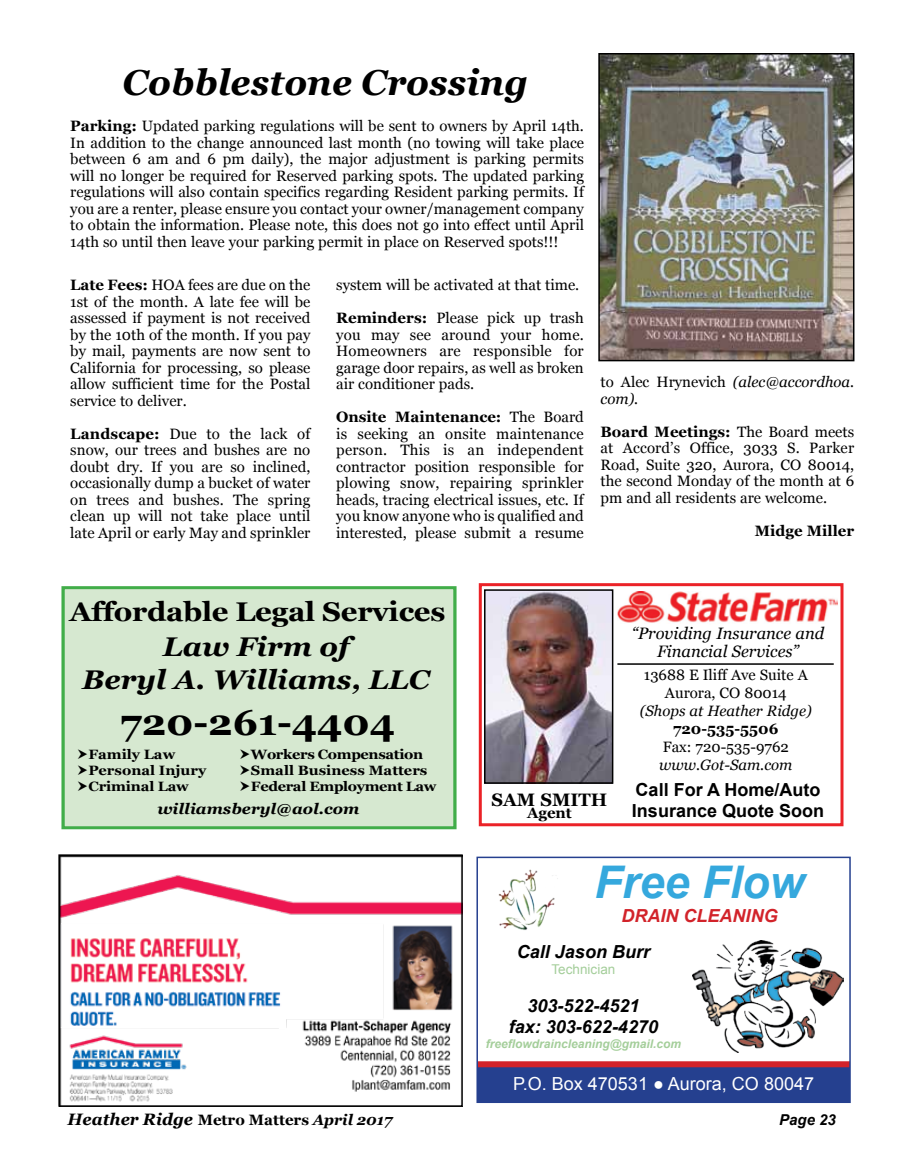
<style>
.page{position:relative;width:905px;height:1175px;background:#fff}
.page>*{position:absolute;margin:0;border:0;box-sizing:border-box;transform-origin:0 0}
.t1{font:italic 700 45px "Arial";color:#35a8dd}
.t2{font:italic 700 36px "Georgia";color:#000}
.t3{font:700 36px "Georgia";color:#000;scale:1.08 1}
.t4{font:italic 700 27px/32.4px "Georgia";color:#000;text-align:center;scale:1.08 1}
.t5{font:700 27px "Georgia";letter-spacing:-.01em;color:#000;scale:1.08 1}
.t6{font:italic 700 18px/21.6px "Arial";color:#000;text-align:center}
.t7{font:700 18px/21.6px "Arial";color:#000}
.t8{font:18px "Arial";color:#fff}
.t9{font:italic 700 18px "Arial";color:#d2232a}
.t10{font:700 18px "Georgia";color:#000}
.t11{font:italic 16.5px/18px "Georgia";color:#000;text-align:center}
.t12{font:italic 700 16.5px "Georgia";color:#000}
.t13{font:15px/16.5px "Georgia";color:#000;text-align:justify}
.t14{font:italic 15px/16.5px "Georgia";color:#000}
.t15{font:700 15px "Georgia";color:#000}
.t16{font:italic 700 15px "Georgia";color:#000;scale:1.08 1}
.t17{font:italic 700 15px "Arial";color:#000}
.t18{font:700 13.5px "Georgia";letter-spacing:-.01em;color:#000;scale:1.08 1}
.t19{font:13.5px "Arial";color:#a4ce9a}
.t20{font:italic 700 12px "Arial";color:#a4ce9a}
.s1{font-weight:700}
.s2{font-style:normal}
.s3{font-style:normal;font-size:15px}
.s4{font-size:15px}
</style>
<div class="page">
<img style="left:601px;top:56px;width:250px;height:302px">
<div style="left:598px;top:53px;width:256px;height:308px;border:2px solid #000"></div>
<div style="left:479px;top:583px;width:364px;height:243px;border:3px solid #eb2227"></div>
<hr style="left:617px;top:663px;width:216px;height:2px;background:#000">
<img style="left:617px;top:591px;width:220px;height:32px">
<img style="left:487px;top:592px;width:123px;height:188px">
<div style="left:484px;top:589px;width:129px;height:194px;border:2px solid #000"></div>
<img style="left:692px;top:940px;width:151px;height:112px">
<img style="left:498px;top:869px;width:60px;height:61px">
<div style="left:477px;top:1063px;width:373px;height:39px;background:#25408f"></div>
<div style="left:477px;top:1061px;width:373px;height:6px;background:#d2232a"></div>
<div style="left:476px;top:856px;width:374px;height:247px;border:2px solid #25408f"></div>
<div style="left:63px;top:587px;width:392px;height:240px;background:#d6e8d0"></div>
<div style="left:62px;top:586px;width:394px;height:243px;border:3px solid #41ad49"></div>
<img style="left:60px;top:856px;width:401px;height:248px">
<div style="left:58px;top:854px;width:405px;height:252px;border:1px solid #000"></div>
<h2 class="t2" style="left:122px;top:59px;width:407px">Cobblestone Crossing</h2>
<p class="t13" style="left:70px;top:118px;width:515px"><span class="s1">Parking:</span> Updated parking regulations will be sent to owners by April 14th.<br>In addition to the change announced last month (no towing will take place between 6 am and 6 pm daily), the major adjustment is parking permits will no longer be required for Reserved parking spots. The updated parking regulations will also contain specifics regarding Resident parking permits. If you are a renter, please ensure you contact your owner/management company to obtain the information. Please note, this does not go into effect until April 14th so until then leave your parking permit in place on Reserved spots!!!</p>
<p class="t13" style="left:70px;top:277px;width:242px"><span class="s1">Late Fees:</span> HOA fees are due on the 1st of the month. A late fee will be assessed if payment is not received by the 10th of the month. If you pay by mail, payments are now sent to California for processing, so please allow sufficient time for the Postal service to deliver.</p>
<p class="t13" style="left:70px;top:426px;width:242px"><span class="s1">Landscape:</span> Due to the lack of snow, our trees and bushes are no doubt dry. If you are so inclined, occasionally dump a bucket of water on trees and bushes. The spring clean up will not take place until late April or early May and sprinkler</p>
<p class="t13" style="left:336px;top:277px;width:245px">system will be activated at that time.</p>
<p class="t13" style="left:336px;top:310px;width:249px"><span class="s1">Reminders:</span> Please pick up trash you may see around your home.<br>Homeowners are responsible for garage door repairs, as well as broken air conditioner pads.</p>
<p class="t13" style="left:336px;top:409px;width:249px"><span class="s1">Onsite Maintenance:</span> The Board is seeking an onsite maintenance person. This is an independent contractor position responsible for plowing snow, repairing sprinkler heads, tracing electrical issues, etc. If you know anyone who is qualified and interested, please submit a resume</p>
<p class="t14" style="left:600px;top:374px;width:255px"><span class="s2">to Alec Hrynevich</span> (alec@accordhoa. com).</p>
<p class="t13" style="left:600px;top:424px;width:255px"><span class="s1">Board Meetings:</span> The Board meets at Accord’s Office, 3033 S. Parker Road, Suite 320, Aurora, CO 80014, the second Monday of the month at 6 pm and all residents are welcome.</p>
<p class="t15" style="left:754px;top:521px;width:101px">Midge Miller</p>
<h3 class="t5" style="left:70px;top:594px;width:349px">Affordable Legal Services</h3>
<h3 class="t4" style="left:82px;top:630px;width:323px">Law Firm of<br>Beryl A. Williams, LLC</h3>
<h2 class="t3" style="left:120px;top:699px;width:256px">720-261-4404</h2>
<p class="t18" style="left:88px;top:745px;width:82px">Family Law</p>
<p class="t18" style="left:251px;top:745px;width:161px">Workers Compensation</p>
<p class="t18" style="left:88px;top:761px;width:111px">Personal Injury</p>
<p class="t18" style="left:251px;top:761px;width:165px">Small Business Matters</p>
<p class="t18" style="left:88px;top:777px;width:95px">Criminal Law</p>
<p class="t18" style="left:251px;top:777px;width:173px">Federal Employment Law</p>
<p class="t16" style="left:157px;top:798px;width:189px">williamsberyl@aol.com</p>
<p class="t10" style="left:491px;top:788px;width:117px">SAM SMITH</p>
<p class="t15" style="left:527px;top:803px;width:46px">Agent</p>
<p class="t11" style="left:631px;top:625px;width:194px">“Providing Insurance and<br>Financial Services”</p>
<p class="t13" style="left:644px;top:666px;width:165px;line-height:18px;text-align:center">13688 E Iliff Ave Suite A<br>Aurora, CO 80014</p>
<p class="t14" style="left:640px;top:703px;width:173px">(Shops at Heather Ridge)</p>
<p class="t15" style="left:673px;top:719px;width:107px">720-535-5506</p>
<p class="t13" style="left:662px;top:739px;width:128px">Fax: 720-535-9762</p>
<p class="t14" style="left:659px;top:757px;width:135px">www.Got-Sam.com</p>
<p class="t7" style="left:632px;top:779px;width:194px">Call For A Home/Auto<br>Insurance Quote Soon</p>
<h1 class="t1" style="left:594px;top:852px;width:212px">Free Flow</h1>
<p class="t9" style="left:621px;top:903px;width:157px">DRAIN CLEANING</p>
<p class="t6" style="left:517px;top:941px;width:135px">Call Jason Burr</p>
<p class="t19" style="left:551px;top:960px;width:65px">Technician</p>
<p class="t6" style="left:509px;top:995px;width:151px">303-522-4521<br>fax: 303-622-4270</p>
<p class="t20" style="left:486px;top:1035px;width:197px">freeflowdraincleaning@gmail.com</p>
<p class="t8" style="left:513px;top:1071px;width:302px">P.O. Box 470531 ● Aurora, CO 80047</p>
<p class="t12" style="left:68px;top:1109px;width:326px">Heather Ridge <span class="s3">Metro Matters</span> <span class="s4">April 2017</span></p>
<p class="t17" style="left:779px;top:1110px;width:58px">Page 23</p>
</div>
